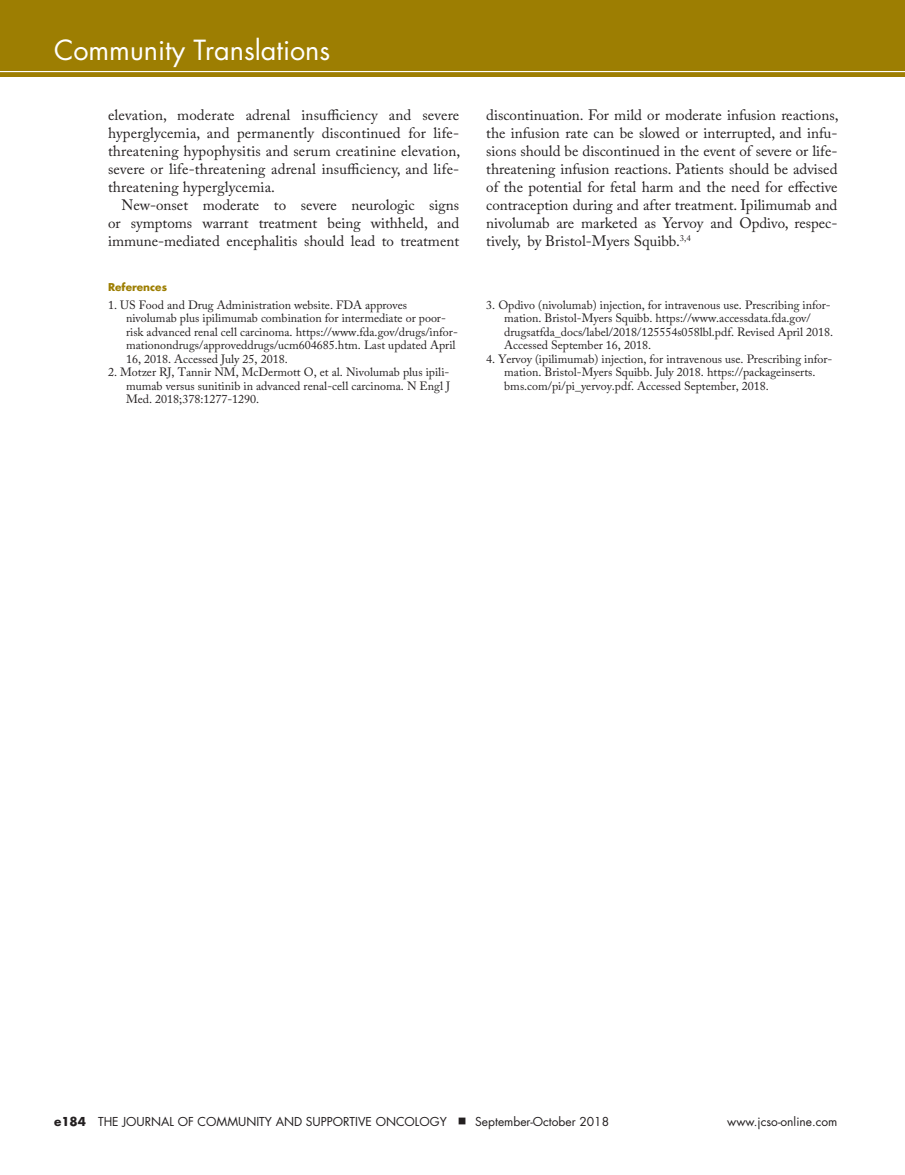
<style>
.page{position:relative;width:905px;height:1175px;background:#fff}
.page>*{position:absolute;margin:0;border:0;box-sizing:border-box;transform-origin:0 0}
.t1{font:27px "Futura Std";color:#fff}
.body{font:15px/18px "Adobe Caslon Pro";color:#231f20;text-align:justify}
.reference_text{font:12px/13.5px "Adobe Caslon Pro";color:#231f20}
.t2{font:12px "Futura Std";color:#231f20}
.sub_references{font:700 10.5px "Futura Std";color:#9d7e02}
.s1{font-weight:700}
</style>
<div class="page">
<div style="left:0;top:0;width:904px;height:76px;background:#9d7e02"></div>
<hr style="left:0;top:71px;width:904px;height:1px;background:#fff">
<h1 class="t1" style="left:54px;top:32px;width:278px">Community Translations</h1>
<p class="body" style="left:108px;top:106px;width:354px">elevation, moderate adrenal insufficiency and severe hyperglycemia, and permanently discontinued for life&shy;threatening hypophysitis and serum creatinine elevation, severe or life-threatening adrenal insufficiency, and life&shy;threatening hyperglycemia.</p>
<p class="body" style="left:108px;top:196px;width:353px;text-indent:14px">New-onset moderate to severe neurologic signs or symptoms warrant treatment being withheld, and immune-mediated encephalitis should lead to treatment</p>
<p class="sub_references" style="left:108px;top:280px;width:60px">References</p>
<p class="reference_text" style="left:126px;top:298px;width:333px;text-indent:-18px">1. US Food and Drug Administration website. FDA approves nivolumab plus ipilimumab combination for intermediate or poor&shy;risk advanced renal cell carcinoma. https://www.fda.gov/drugs/infor&shy;mationondrugs/approveddrugs/ucm604685.htm. Last updated April 16, 2018. Accessed July 25, 2018.</p>
<p class="reference_text" style="left:126px;top:365px;width:325px;text-align:justify;text-indent:-18px">2. Motzer RJ, Tannir NM, McDermott O, et al. Nivolumab plus ipili&shy;mumab versus sunitinib in advanced renal-cell carcinoma. N Engl J Med. 2018;378:1277-1290.</p>
<p class="body" style="left:486px;top:106px;width:354px">discontinuation. For mild or moderate infusion reactions, the infusion rate can be slowed or interrupted, and infu&shy;sions should be discontinued in the event of severe or life&shy;threatening infusion reactions. Patients should be advised of the potential for fetal harm and the need for effective contraception during and after treatment. Ipilimumab and nivolumab are marketed as Yervoy and Opdivo, respec&shy;tively, by Bristol-Myers Squibb.<sup>3,4</sup></p>
<p class="reference_text" style="left:504px;top:298px;width:330px;text-indent:-18px">3. Opdivo (nivolumab) injection, for intravenous use. Prescribing infor&shy;mation. Bristol-Myers Squibb. https://www.accessdata.fda.gov/ drugsatfda_docs/label/2018/125554s058lbl.pdf. Revised April 2018.<br>Accessed September 16, 2018.</p>
<p class="reference_text" style="left:504px;top:352px;width:330px;text-indent:-18px">4. Yervoy (ipilimumab) injection, for intravenous use. Prescribing infor&shy;mation. Bristol-Myers Squibb. July 2018. https://packageinserts. bms.com/pi/pi_yervoy.pdf. Accessed September, 2018.</p>
<p class="t2" style="left:54px;top:1114px;width:394px"><span class="s1">e184</span> THE JOURNAL OF COMMUNITY AND SUPPORTIVE ONCOLOGY</p>
<p class="t2" style="left:475px;top:1114px;width:135px">September-October 2018</p>
<p class="t2" style="left:727px;top:1114px;width:112px">www.jcso-online.com</p>
</div>
